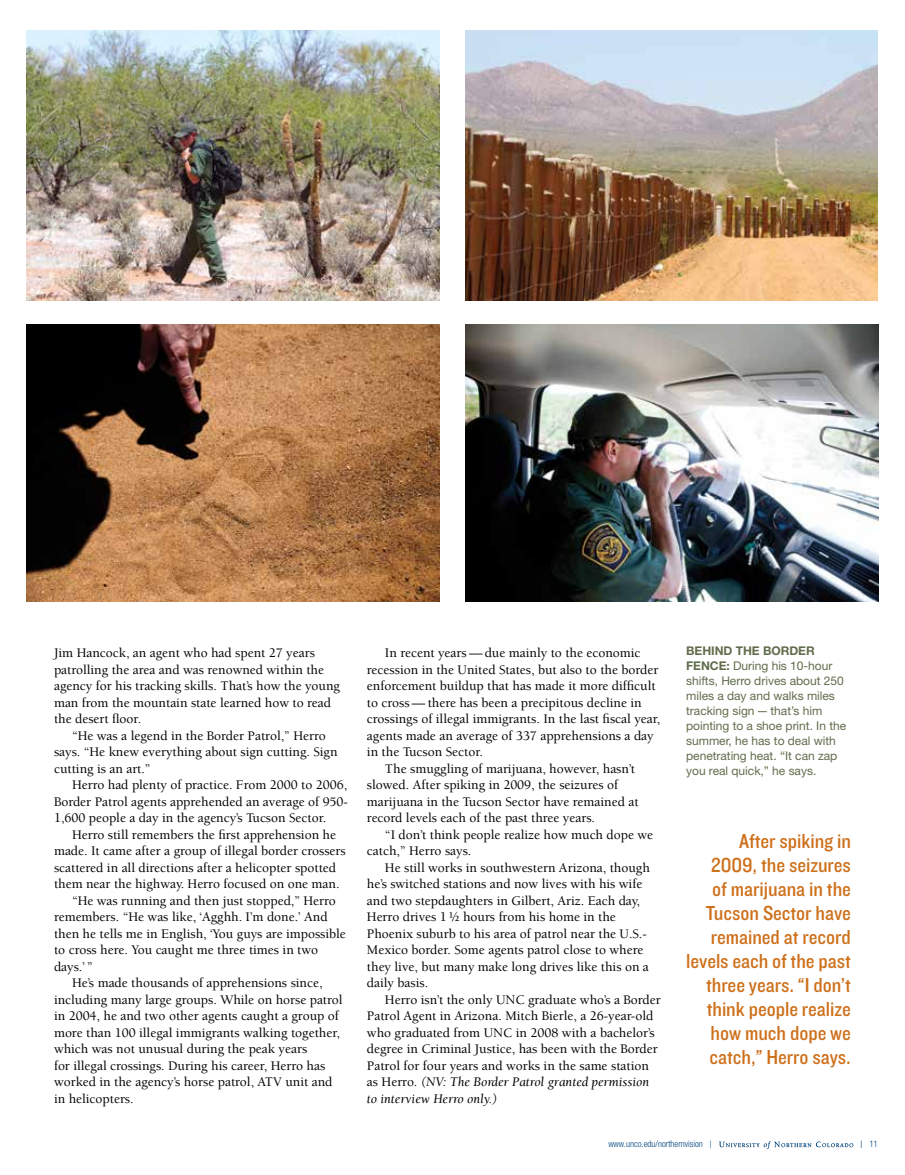
<style>
.page{position:relative;width:905px;height:1175px;background:#fff}
.page>*{position:absolute;margin:0;border:0;box-sizing:border-box;transform-origin:0 0}
.t1{font:21px/24px "Knockout HTF30 Junior Welterwt";color:#ce6f19;text-align:right}
.t2{font:500 13.5px/16.5px "Berkeley";color:#000}
.t3{font:italic 13.5px "Berkeley";color:#000}
.t4{font:12px/15px "Helvetica Neue LT Std";color:#606d4c}
.t5{font:300 condensed 9px "Helvetica Neue LT Std";color:#00447c}
.s1{font-weight:500;font-style:normal}
.s2{font-weight:700}
.s3{font-family:"Berkeley";font-weight:500;font-stretch:normal}
</style>
<div class="page">
<svg style="left:719px;top:1141px;width:134px;height:8px"></svg>
<img style="left:27px;top:30px;width:412px;height:270px">
<img style="left:27px;top:325px;width:412px;height:276px">
<img style="left:465px;top:30px;width:412px;height:270px">
<img style="left:465px;top:325px;width:413px;height:276px">
<p class="t2" style="left:54px;top:645px;width:287px">Jim Hancock, an agent who had spent 27 years patrolling the area and was renowned within the agency for his tracking skills. That’s how the young man from the mountain state learned how to read the desert floor.</p>
<p class="t2" style="left:54px;top:727px;width:285px;text-indent:18px">“He was a legend in the Border Patrol,” Herro says. “He knew everything about sign cutting. Sign cutting is an art.”</p>
<p class="t2" style="left:54px;top:777px;width:295px;text-align:justify;text-indent:18px">Herro had plenty of practice. From 2000 to 2006, Border Patrol agents apprehended an average of 950- 1,600 people a day in the agency’s Tucson Sector.</p>
<p class="t2" style="left:72px;top:826px;width:265px">Herro still remembers the first apprehension he</p>
<p class="t2" style="left:54px;top:843px;width:293px">made. It came after a group of illegal border crossers</p>
<p class="t2" style="left:54px;top:859px;width:283px">scattered in all directions after a helicopter spotted</p>
<p class="t2" style="left:54px;top:876px;width:287px">them near the highway. Herro focused on one man.</p>
<p class="t2" style="left:72px;top:892px;width:265px">“He was running and then just stopped,” Herro</p>
<p class="t2" style="left:54px;top:909px;width:275px">remembers. “He was like, ‘Agghh. I’m done.’ And</p>
<p class="t2" style="left:54px;top:925px;width:293px">then he tells me in English, ‘You guys are impossible</p>
<p class="t2" style="left:54px;top:942px;width:266px">to cross here. You caught me three times in two</p>
<p class="t2" style="left:54px;top:958px;width:40px">days.’ ”</p>
<p class="t2" style="left:72px;top:975px;width:252px">He’s made thousands of apprehensions since,</p>
<p class="t2" style="left:54px;top:991px;width:290px">including many large groups. While on horse patrol</p>
<p class="t2" style="left:54px;top:1008px;width:286px">in 2004, he and two other agents caught a group of</p>
<p class="t2" style="left:54px;top:1024px;width:287px">more than 100 illegal immigrants walking together,</p>
<p class="t2" style="left:54px;top:1041px;width:255px">which was not unusual during the peak years</p>
<p class="t2" style="left:54px;top:1057px;width:273px">for illegal crossings. During his career, Herro has</p>
<p class="t2" style="left:54px;top:1074px;width:280px">worked in the agency’s horse patrol, ATV unit and</p>
<p class="t2" style="left:54px;top:1090px;width:81px">in helicopters.</p>
<p class="t2" style="left:385px;top:645px;width:257px">In recent years — due mainly to the economic</p>
<p class="t2" style="left:367px;top:661px;width:293px">recession in the United States, but also to the border</p>
<p class="t2" style="left:367px;top:678px;width:290px">enforcement buildup that has made it more difficult</p>
<p class="t2" style="left:367px;top:694px;width:276px">to cross — there has been a precipitous decline in</p>
<p class="t2" style="left:367px;top:711px;width:295px">crossings of illegal immigrants. In the last fiscal year,</p>
<p class="t2" style="left:367px;top:727px;width:288px">agents made an average of 337 apprehensions a day</p>
<p class="t2" style="left:367px;top:744px;width:117px">in the Tucson Sector.</p>
<p class="t2" style="left:385px;top:760px;width:251px">The smuggling of marijuana, however, hasn’t</p>
<p class="t2" style="left:367px;top:777px;width:253px">slowed. After spiking in 2009, the seizures of</p>
<p class="t2" style="left:367px;top:793px;width:273px">marijuana in the Tucson Sector have remained at</p>
<p class="t2" style="left:367px;top:810px;width:229px">record levels each of the past three years.</p>
<p class="t2" style="left:385px;top:826px;width:270px">“I don’t think people realize how much dope we</p>
<p class="t2" style="left:367px;top:843px;width:106px">catch,” Herro says.</p>
<p class="t2" style="left:385px;top:859px;width:266px">He still works in southwestern Arizona, though</p>
<p class="t2" style="left:367px;top:876px;width:277px">he’s switched stations and now lives with his wife</p>
<p class="t2" style="left:367px;top:892px;width:274px">and two stepdaughters in Gilbert, Ariz. Each day,</p>
<p class="t2" style="left:367px;top:909px;width:250px">Herro drives 1 ½ hours from his home in the</p>
<p class="t2" style="left:367px;top:925px;width:281px">Phoenix suburb to his area of patrol near the U.S.-</p>
<p class="t2" style="left:367px;top:942px;width:278px">Mexico border. Some agents patrol close to where</p>
<p class="t2" style="left:367px;top:958px;width:283px">they live, but many make long drives like this on a</p>
<p class="t2" style="left:367px;top:975px;width:63px">daily basis.</p>
<p class="t2" style="left:385px;top:991px;width:277px">Herro isn’t the only UNC graduate who’s a Border</p>
<p class="t2" style="left:367px;top:1008px;width:288px">Patrol Agent in Arizona. Mitch Bierle, a 26-year-old</p>
<p class="t2" style="left:367px;top:1024px;width:289px">who graduated from UNC in 2008 with a bachelor’s</p>
<p class="t2" style="left:367px;top:1041px;width:292px">degree in Criminal Justice, has been with the Border</p>
<p class="t2" style="left:367px;top:1057px;width:283px">Patrol for four years and works in the same station</p>
<p class="t3" style="left:367px;top:1075px;width:284px"><span class="s1">as Herro.</span> (NV: The Border Patrol granted permission</p>
<p class="t3" style="left:367px;top:1091px;width:132px">to interview Herro only.)</p>
<p class="t4" style="left:686px;top:643px;width:161px"><span class="s2">BEHIND THE BORDER<br>FENCE:</span> During his 10-hour shifts, Herro drives about 250 miles a day and walks miles tracking sign — that’s him pointing to a shoe print. In the summer, he has to deal with penetrating heat. “It can zap you real quick,” he says.</p>
<h1 class="t1" style="left:686px;top:829px;width:166px">After spiking in<br>2009, the seizures<br>of marijuana in the<br>Tucson Sector have remained at record levels each of the past three years. “I don’t think people realize how much dope we catch,” Herro says.</h1>
<p class="t5" style="left:608px;top:1138px;width:105px">www.unco.edu/northernvision <span class="s3">|</span></p>
<p class="t5" style="left:860px;top:1138px;width:19px"><span class="s3">|</span> 11</p>
</div>
